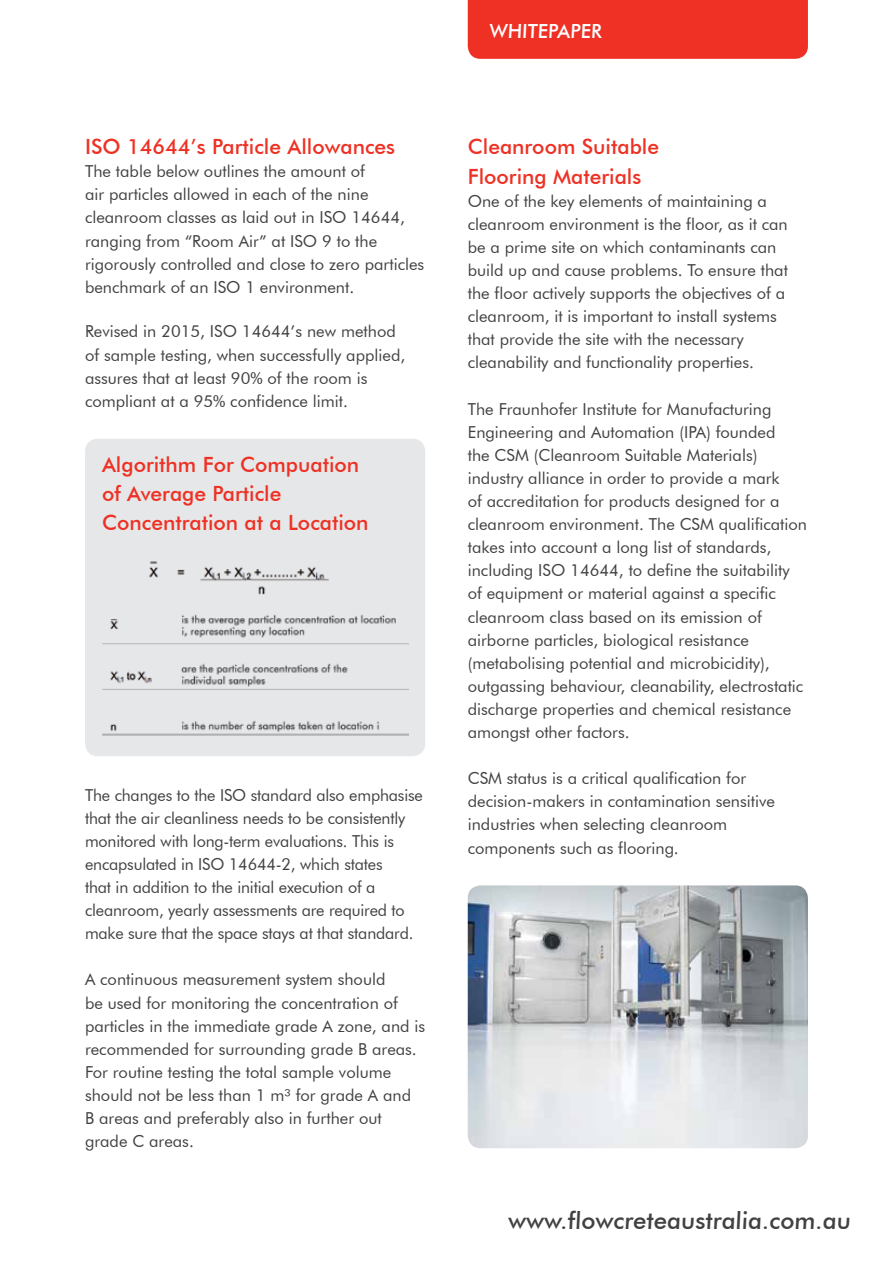
<style>
.page{position:relative;width:893px;height:1263px;background:#fff}
.page>*{position:absolute;margin:0;border:0;box-sizing:border-box;transform-origin:0 0}
.t1{font:500 24px "Futura BT";color:#414042}
.t2{font:500 21px/29.4px "Futura BT";color:#ee3124}
.t3{font:500 19.5px "Futura BT";color:#fff}
.t4{font:16.5px/23.1px "Futura BT";color:#414042}
</style>
<div class="page">
<div style="left:468px;top:0;width:340px;height:59px;background:#ee3124"></div>
<div style="left:85px;top:439px;width:340px;height:317px;background:#e6e7e8;border-radius:13px"></div>
<img style="left:102px;top:561px;width:306px;height:175px">
<img style="left:468px;top:885px;width:340px;height:263px">
<p class="t2" style="left:85px;top:132px;width:312px">ISO 14644’s Particle Allowances</p>
<p class="t4" style="left:85px;top:160px;width:341px">The table below outlines the amount of<br>air particles allowed in each of the nine cleanroom classes as laid out in ISO 14644, ranging from “Room Air” at ISO 9 to the rigorously controlled and close to zero particles benchmark of an ISO 1 environment.</p>
<p class="t4" style="left:85px;top:320px;width:322px">Revised in 2015, ISO 14644’s new method of sample testing, when successfully applied, assures that at least 90% of the room is compliant at a 95% confidence limit.</p>
<p class="t2" style="left:102px;top:449px;width:268px">Algorithm For Compuation of Average Particle<br>Concentration at a Location</p>
<p class="t4" style="left:85px;top:783px;width:339px">The changes to the ISO standard also emphasise that the air cleanliness needs to be consistently monitored with long-term evaluations. This is encapsulated in ISO 14644-2, which states<br>that in addition to the initial execution of a cleanroom, yearly assessments are required to make sure that the space stays at that standard.</p>
<p class="t4" style="left:85px;top:968px;width:342px">A continuous measurement system should<br>be used for monitoring the concentration of particles in the immediate grade A zone, and is recommended for surrounding grade B areas.<br>For routine testing the total sample volume should not be less than 1 m³ for grade A and<br>B areas and preferably also in further out grade C areas.</p>
<p class="t3" style="left:489px;top:19px;width:114px">WHITEPAPER</p>
<p class="t2" style="left:468px;top:132px;width:193px">Cleanroom Suitable<br>Flooring Materials</p>
<p class="t4" style="left:468px;top:189px;width:322px">One of the key elements of maintaining a cleanroom environment is the floor, as it can be a prime site on which contaminants can build up and cause problems. To ensure that the floor actively supports the objectives of a cleanroom, it is important to install systems that provide the site with the necessary cleanability and functionality properties.</p>
<p class="t4" style="left:468px;top:397px;width:341px">The Fraunhofer Institute for Manufacturing Engineering and Automation (IPA) founded<br>the CSM (Cleanroom Suitable Materials) industry alliance in order to provide a mark<br>of accreditation for products designed for a cleanroom environment. The CSM qualification takes into account a long list of standards, including ISO 14644, to define the suitability of equipment or material against a specific cleanroom class based on its emission of airborne particles, biological resistance (metabolising potential and microbicidity), outgassing behaviour, cleanability, electrostatic discharge properties and chemical resistance amongst other factors.</p>
<p class="t4" style="left:468px;top:767px;width:309px">CSM status is a critical qualification for decision-makers in contamination sensitive industries when selecting cleanroom components such as flooring.</p>
<h1 class="t1" style="left:508px;top:1206px;width:345px">www.flowcreteaustralia.com.au</h1>
</div>
